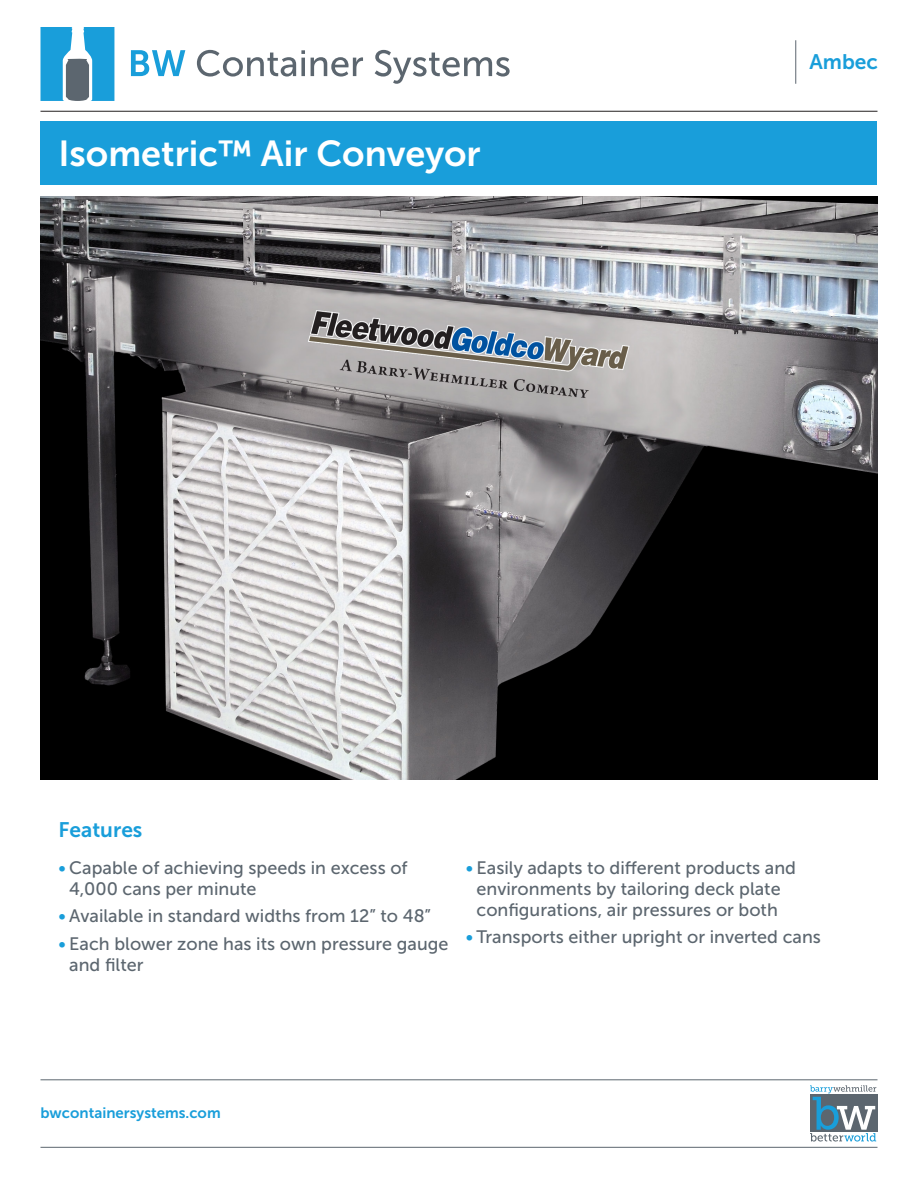
<style>
.page{position:relative;width:918px;height:1188px;background:#fff}
.page>*{position:absolute;margin:0;border:0;box-sizing:border-box;transform-origin:0 0}
.Page_1_Big_Header{font:36px "Museo Sans 700";color:#fff}
.Standing_Head{font:21px "Museo Sans 700";color:#199eda}
.t1{font:18px/21px "Museo Sans 500";color:#5c666f}
.Footer__Website{font:15px "Museo Sans 700";color:#199eda}
.s1{color:#199eda}
</style>
<div class="page">
<div style="left:40px;top:122px;width:838px;height:63px;background:#199eda"></div>
<hr style="left:40px;top:1147px;width:838px;height:1px;background:#5c666f">
<hr style="left:40px;top:1080px;width:838px;height:1px;background:#5c666f">
<hr style="left:40px;top:111px;width:838px;height:1px;background:#231f20">
<svg style="left:41px;top:27px;width:73px;height:74px;background:#46a2cc"></svg>
<svg style="left:131px;top:50px;width:54px;height:26px"></svg>
<svg style="left:197px;top:50px;width:108px;height:27px"></svg>
<svg style="left:301px;top:58px;width:4px;height:18px"></svg>
<svg style="left:311px;top:57px;width:52px;height:20px"></svg>
<svg style="left:375px;top:50px;width:135px;height:34px"></svg>
<div style="left:810px;top:1094px;width:68px;height:38px;background:#5c666f"></div>
<svg style="left:810px;top:1085px;width:66px;height:57px"></svg>
<hr style="left:795px;top:40px;width:1px;height:44px;background:#5c666f">
<img style="left:40px;top:197px;width:838px;height:582px">
<p class="Page_1_Big_Header" style="left:59px;top:133px;width:424px">Isometric™ Air Conveyor</p>
<p class="Standing_Head" style="left:58px;top:819px;width:85px">Features</p>
<p class="Standing_Head" style="left:809px;top:50px;width:70px">Ambec</p>
<p class="t1" style="left:69px;top:857px;width:340px;text-indent:-11px"><span class="s1">•</span> Capable of achieving speeds in excess of<br>4,000 cans per minute</p>
<p class="t1" style="left:58px;top:906px;width:374px"><span class="s1">•</span> Available in standard widths from 12” to 48”</p>
<p class="t1" style="left:69px;top:933px;width:381px;text-indent:-11px"><span class="s1">•</span> Each blower zone has its own pressure gauge and filter</p>
<p class="t1" style="left:466px;top:857px;width:332px;text-align:center"><span class="s1">•</span> Easily adapts to different products and environments by tailoring deck plate configurations, air pressures or both</p>
<p class="t1" style="left:466px;top:927px;width:357px"><span class="s1">•</span> Transports either upright or inverted cans</p>
<p class="Footer__Website" style="left:40px;top:1105px;width:182px">bwcontainersystems.com</p>
</div>
